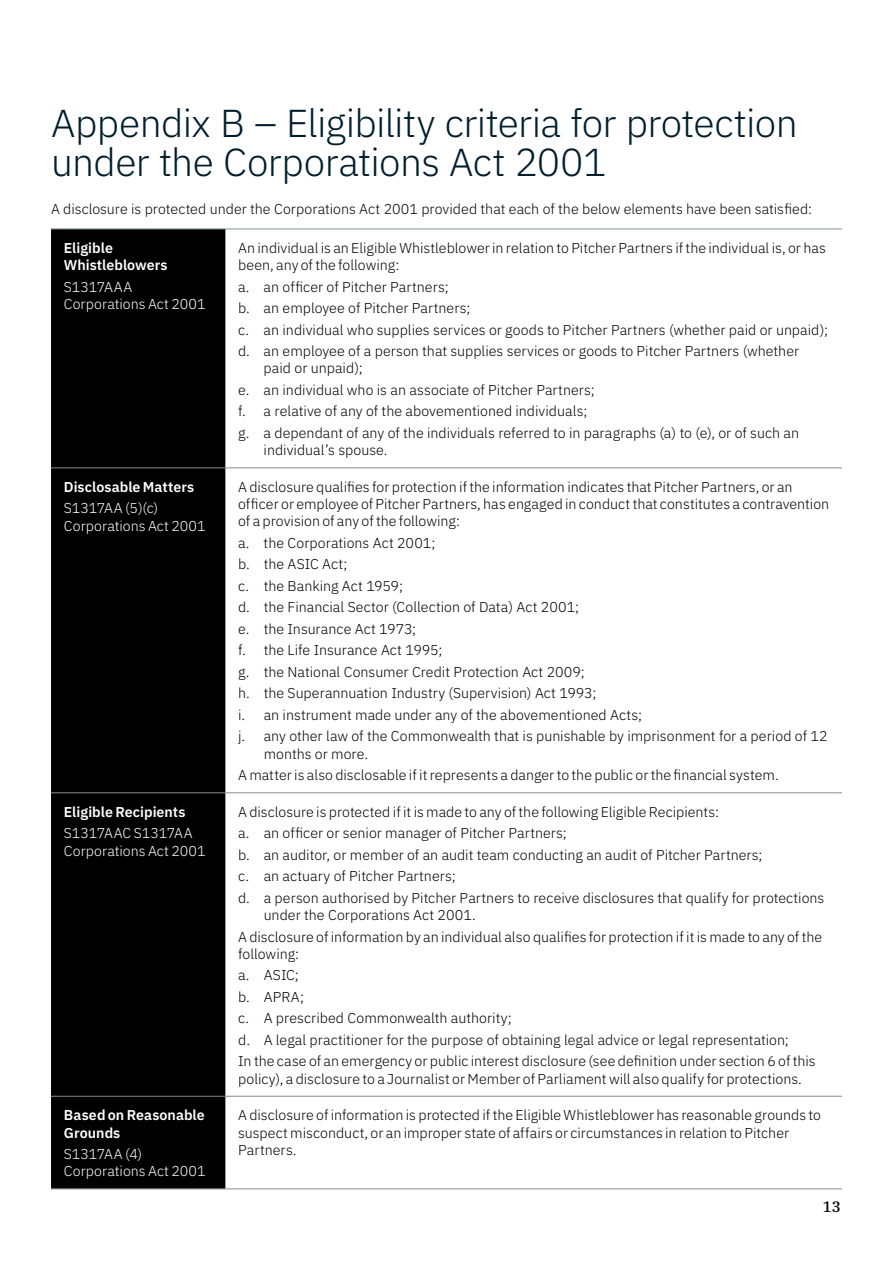
<style>
.page{position:relative;width:893px;height:1263px;background:#fff}
.page>*{position:absolute;margin:0;border:0;box-sizing:border-box;transform-origin:0 0}
.t1{font:300 39px/39px "IBM Plex Sans";letter-spacing:-.015em;color:#001e2d}
.t2{font:500 15px "IBM Plex Serif";color:#000}
.t3{font:300 14.25px/21.5px "IBM Plex Sans";color:#000}
.t4{font:300 14.25px/17.2px "IBM Plex Sans";color:#fff}
.t5{font:600 14.25px/17.2px "IBM Plex Sans";letter-spacing:.005em;color:#fff}
</style>
<div class="page">
<div style="left:51px;top:230px;width:174px;height:958px;background:#000"></div>
<hr style="left:51px;top:468px;width:174px;height:1px;background:#808f96">
<hr style="left:225px;top:468px;width:617px;height:1px;background:#808f96">
<hr style="left:51px;top:792px;width:174px;height:1px;background:#808f96">
<hr style="left:225px;top:792px;width:617px;height:1px;background:#808f96">
<hr style="left:51px;top:1096px;width:174px;height:1px;background:#808f96">
<hr style="left:225px;top:1096px;width:617px;height:1px;background:#808f96">
<hr style="left:51px;top:229px;width:174px;height:1px;background:#808f96">
<hr style="left:225px;top:229px;width:617px;height:1px;background:#808f96">
<hr style="left:51px;top:1188px;width:174px;height:1px;background:#808f96">
<hr style="left:225px;top:1188px;width:617px;height:1px;background:#808f96">
<h1 class="t1" style="left:51px;top:100px;width:748px">Appendix B – Eligibility criteria for protection under the Corporations Act 2001</h1>
<p class="t3" style="left:51px;top:197px;width:762px">A disclosure is protected under the Corporations Act 2001 provided that each of the below elements have been satisfied:</p>
<p class="t5" style="left:64px;top:238px;width:105px">Eligible<br>Whistleblowers</p>
<p class="t4" style="left:64px;top:277px;width:143px">S1317AAA<br>Corporations Act 2001</p>
<p class="t3" style="left:238px;top:238px;width:589px;line-height:17.2px">An individual is an Eligible Whistleblower in relation to Pitcher Partners if the individual is, or has been, any of the following:</p>
<p class="t3" style="left:238px;top:275px;width:591px">a. an officer of Pitcher Partners;<br>b. an employee of Pitcher Partners;<br>c. an individual who supplies services or goods to Pitcher Partners (whether paid or unpaid); d. an employee of a person that supplies services or goods to Pitcher Partners (whether</p>
<p class="t3" style="left:238px;top:356px;width:562px;text-indent:26px">paid or unpaid);<br>e. an individual who is an associate of Pitcher Partners;<br>f. a relative of any of the abovementioned individuals;<br>g. a dependant of any of the individuals referred to in paragraphs (a) to (e), or of such an</p>
<p class="t3" style="left:264px;top:438px;width:126px">individual’s spouse.</p>
<p class="t5" style="left:64px;top:477px;width:132px">Disclosable Matters</p>
<p class="t4" style="left:64px;top:498px;width:143px">S1317AA (5)(c)<br>Corporations Act 2001</p>
<p class="t3" style="left:238px;top:477px;width:593px;line-height:17.2px">A disclosure qualifies for protection if the information indicates that Pitcher Partners, or an officer or employee of Pitcher Partners, has engaged in conduct that constitutes a contravention of a provision of any of the following:</p>
<p class="t3" style="left:238px;top:531px;width:591px">a. the Corporations Act 2001;<br>b. the ASIC Act;<br>c. the Banking Act 1959;<br>d. the Financial Sector (Collection of Data) Act 2001;<br>e. the Insurance Act 1973;<br>f. the Life Insurance Act 1995;<br>g. the National Consumer Credit Protection Act 2009;<br>h. the Superannuation Industry (Supervision) Act 1993;<br>i. an instrument made under any of the abovementioned Acts;<br>j. any other law of the Commonwealth that is punishable by imprisonment for a period of 12</p>
<p class="t3" style="left:238px;top:742px;width:542px;text-indent:26px">months or more.<br>A matter is also disclosable if it represents a danger to the public or the financial system.</p>
<p class="t5" style="left:64px;top:802px;width:123px">Eligible Recipients</p>
<p class="t4" style="left:64px;top:823px;width:143px">S1317AAC S1317AA<br>Corporations Act 2001</p>
<p class="t3" style="left:238px;top:800px;width:588px">A disclosure is protected if it is made to any of the following Eligible Recipients:<br>a. an officer or senior manager of Pitcher Partners;<br>b. an auditor, or member of an audit team conducting an audit of Pitcher Partners;<br>c. an actuary of Pitcher Partners;<br>d. a person authorised by Pitcher Partners to receive disclosures that qualify for protections</p>
<p class="t3" style="left:238px;top:903px;width:585px;text-indent:26px">under the Corporations Act 2001.<br>A disclosure of information by an individual also qualifies for protection if it is made to any of the</p>
<p class="t3" style="left:238px;top:942px;width:579px">following:<br>a. ASIC;<br>b. APRA;<br>c. A prescribed Commonwealth authority;<br>d. A legal practitioner for the purpose of obtaining legal advice or legal representation;<br>In the case of an emergency or public interest disclosure (see definition under section 6 of this</p>
<p class="t3" style="left:238px;top:1067px;width:565px">policy), a disclosure to a Journalist or Member of Parliament will also qualify for protections.</p>
<p class="t5" style="left:64px;top:1105px;width:142px">Based on Reasonable<br>Grounds</p>
<p class="t4" style="left:64px;top:1144px;width:143px">S1317AA (4)<br>Corporations Act 2001</p>
<p class="t3" style="left:238px;top:1105px;width:584px;line-height:17.2px">A disclosure of information is protected if the Eligible Whistleblower has reasonable grounds to suspect misconduct, or an improper state of affairs or circumstances in relation to Pitcher<br>Partners.</p>
<p class="t2" style="left:823px;top:1195px;width:19px">13</p>
</div>
